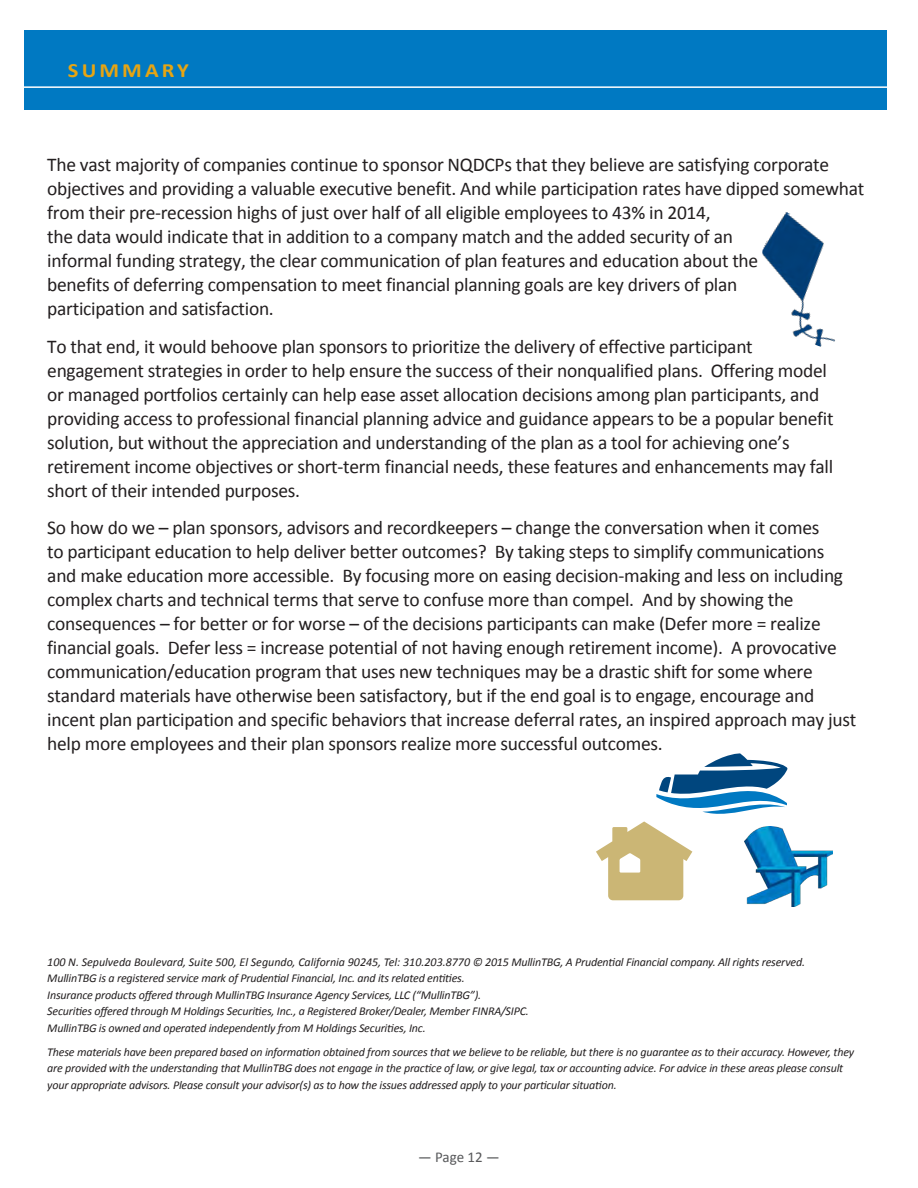
<style>
.page{position:relative;width:918px;height:1188px;background:#fff}
.page>*{position:absolute;margin:0;border:0;box-sizing:border-box;transform-origin:0 0}
.t1{font:700 20.25px "Calibri";letter-spacing:.14em;color:#e7a512;scale:1.11 1}
.Body{font:19.5px/24px "Calibri";letter-spacing:-.015em;color:#231f20}
.t2{font:15px "Calibri";letter-spacing:-.005em;color:#57585a}
.Body_bold{font:italic 12px/16.5px "Calibri";letter-spacing:-.015em;color:#231f20}
</style>
<div class="page">
<div style="left:25px;top:30px;width:862px;height:79px;background:#0079c2"></div>
<hr style="left:19px;top:86px;width:871px;height:2px;background:#fff">
<img style="left:762px;top:212px;width:73px;height:135px">
<svg style="left:596px;top:753px;width:237px;height:154px"></svg>
<p class="t1" style="left:68px;top:57px;width:111px">SUMMARY</p>
<p class="Body" style="left:47px;top:153px;width:819px">The vast majority of companies continue to sponsor NQDCPs that they believe are satisfying corporate objectives and providing a valuable executive benefit. And while participation rates have dipped somewhat from their pre-recession highs of just over half of all eligible employees to 43% in 2014,<br>the data would indicate that in addition to a company match and the added security of an<br>informal funding strategy, the clear communication of plan features and education about the<br>benefits of deferring compensation to meet financial planning goals are key drivers of plan<br>participation and satisfaction.</p>
<p class="Body" style="left:47px;top:334px;width:788px">To that end, it would behoove plan sponsors to prioritize the delivery of effective participant engagement strategies in order to help ensure the success of their nonqualified plans. Offering model or managed portfolios certainly can help ease asset allocation decisions among plan participants, and providing access to professional financial planning advice and guidance appears to be a popular benefit solution, but without the appreciation and understanding of the plan as a tool for achieving one’s retirement income objectives or short-term financial needs, these features and enhancements may fall short of their intended purposes.</p>
<p class="Body" style="left:47px;top:516px;width:811px">So how do we – plan sponsors, advisors and recordkeepers – change the conversation when it comes<br>to participant education to help deliver better outcomes? By taking steps to simplify communications and make education more accessible. By focusing more on easing decision-making and less on including complex charts and technical terms that serve to confuse more than compel. And by showing the consequences – for better or for worse – of the decisions participants can make (Defer more = realize financial goals. Defer less = increase potential of not having enough retirement income). A provocative communication/education program that uses new techniques may be a drastic shift for some where standard materials have otherwise been satisfactory, but if the end goal is to engage, encourage and incent plan participation and specific behaviors that increase deferral rates, an inspired approach may just help more employees and their plan sponsors realize more successful outcomes.</p>
<p class="Body_bold" style="left:47px;top:953px;width:759px">100 N. Sepulveda Boulevard, Suite 500, El Segundo, California 90245, Tel: 310.203.8770 © 2015 MullinTBG, A Prudential Financial company. All rights reserved.</p>
<p class="Body_bold" style="left:47px;top:970px;width:419px">MullinTBG is a registered service mark of Prudential Financial, Inc. and its related entities.</p>
<p class="Body_bold" style="left:47px;top:986px;width:435px">Insurance products offered through MullinTBG Insurance Agency Services, LLC (“MullinTBG”).</p>
<p class="Body_bold" style="left:47px;top:1003px;width:483px">Securities offered through M Holdings Securities, Inc., a Registered Broker/Dealer, Member FINRA/SIPC.</p>
<p class="Body_bold" style="left:47px;top:1019px;width:380px">MullinTBG is owned and operated independently from M Holdings Securities, Inc.</p>
<p class="Body_bold" style="left:47px;top:1043px;width:808px">These materials have been prepared based on information obtained from sources that we believe to be reliable, but there is no guarantee as to their accuracy. However, they are provided with the understanding that MullinTBG does not engage in the practice of law, or give legal, tax or accounting advice. For advice in these areas please consult your appropriate advisors. Please consult your advisor(s) as to how the issues addressed apply to your particular situation.</p>
<p class="t2" style="left:418px;top:1148px;width:83px">— Page 12 —</p>
</div>
